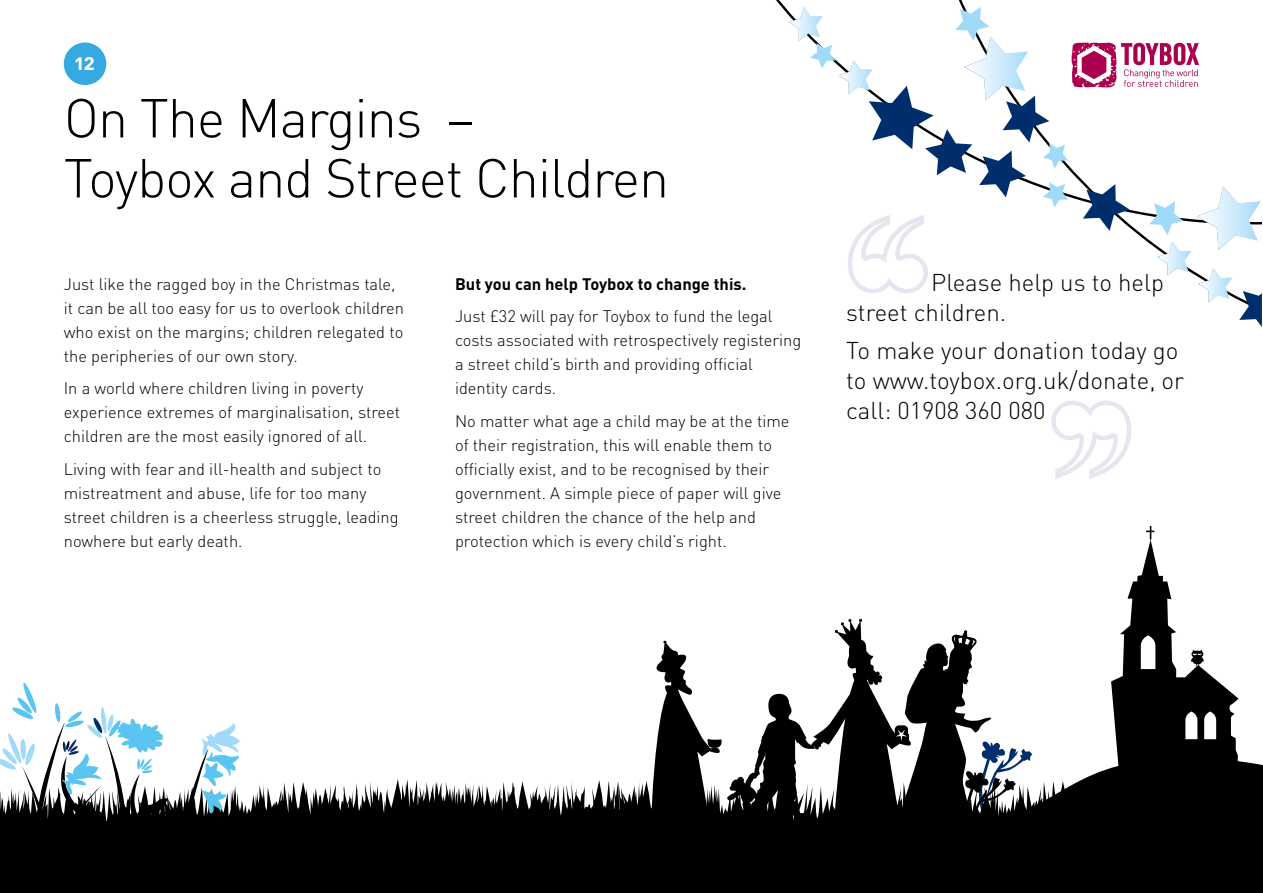
<style>
.page{position:relative;width:1263px;height:893px;background:#fff}
.page>*{position:absolute;margin:0;border:0;box-sizing:border-box;transform-origin:0 0}
.t1{font:300 54px/60px "DIN";letter-spacing:-.02em;color:#000}
.t2{font:300 24px/30px "DIN";color:#000}
.t3{font:21px "DIN Bold Alternate";color:#fff}
.t4{font:300 16.5px/24px "DIN";color:#000}
.t5{font:700 16.5px "DIN";color:#000}
</style>
<div class="page">
<svg style="left:263px;top:779px;width:388px;height:114px;fill:#000"></svg>
<svg style="left:240px;top:785px;width:302px;height:108px;background:#1c1c1c"></svg>
<svg style="left:0;top:682px;width:240px;height:211px"></svg>
<svg style="left:651px;top:526px;width:612px;height:367px"></svg>
<div style="left:64px;top:43px;width:42px;height:42px;background:#36a9e1;border-radius:50%"></div>
<svg style="left:789px;top:7px;width:473px;height:320px"></svg>
<svg style="left:1051px;top:401px;width:80px;height:78px"></svg>
<p class="t3" style="left:75px;top:49px;width:22px">12</p>
<h1 class="t1" style="left:64px;top:86px;width:607px">On The Margins –<br>Toybox and Street Children</h1>
<p class="t4" style="left:64px;top:271px;width:342px">Just like the ragged boy in the Christmas tale, it can be all too easy for us to overlook children who exist on the margins; children relegated to the peripheries of our own story.</p>
<p class="t4" style="left:64px;top:376px;width:338px">In a world where children living in poverty experience extremes of marginalisation, street children are the most easily ignored of all.</p>
<p class="t4" style="left:64px;top:456px;width:336px">Living with fear and ill-health and subject to mistreatment and abuse, life for too many street children is a cheerless struggle, leading nowhere but early death.</p>
<p class="t5" style="left:455px;top:273px;width:293px">But you can help Toybox to change this.</p>
<p class="t4" style="left:455px;top:304px;width:348px">Just £32 will pay for Toybox to fund the legal costs associated with retrospectively registering a street child’s birth and providing official identity cards.</p>
<p class="t4" style="left:455px;top:408px;width:336px">No matter what age a child may be at the time of their registration, this will enable them to officially exist, and to be recognised by their government. A simple piece of paper will give street children the chance of the help and protection which is every child’s right.</p>
<h2 class="t2" style="left:846px;top:266px;width:319px;text-indent:85px">Please help us to help street children.</h2>
<h2 class="t2" style="left:846px;top:335px;width:339px">To make your donation today go to www.toybox.org.uk/donate, or call: 01908 360 080</h2>
</div>
